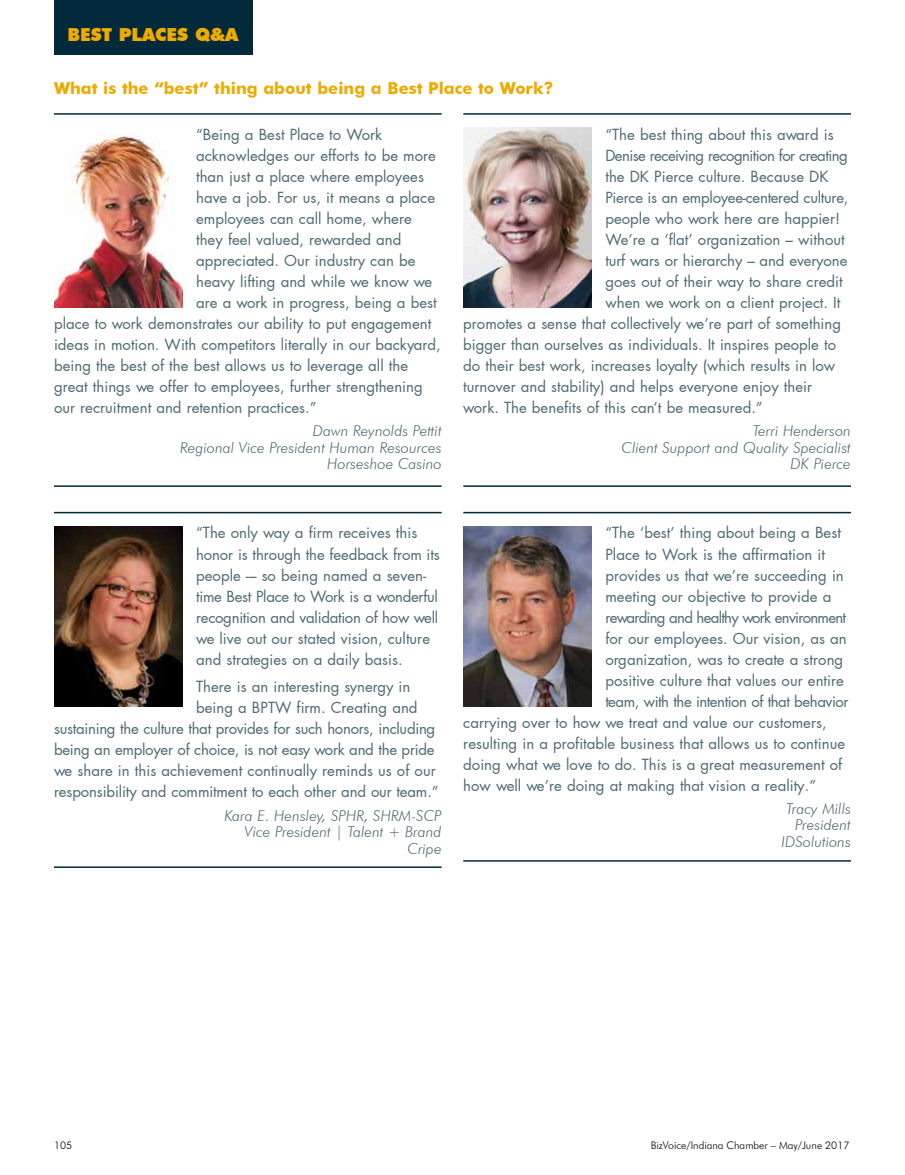
<style>
.page{position:relative;width:905px;height:1175px;background:#fff}
.page>*{position:absolute;margin:0;border:0;box-sizing:border-box;transform-origin:0 0}
.t1{font:900 18px "Futura BT";color:#edaa00}
.t2{font:700 16.5px "Futura BT";color:#edaa00}
.t3{font:15px/21px "Futura";color:#4e6a75}
.t4{font:italic 300 15px/16.5px "Futura BT";color:#4e6a75;text-align:right}
.t5{font:15px "Futura";letter-spacing:-.02em;color:#4e6a75}
.t6{font:15px "Futura";letter-spacing:-.04em;color:#4e6a75}
.t7{font:15px "Futura";letter-spacing:-.03em;color:#4e6a75}
.t8{font:15px "Futura";letter-spacing:-.05em;color:#4e6a75}
.t9{font:300 10.5px "Futura BT";color:#000}
</style>
<div class="page">
<img style="left:54px;top:134px;width:129px;height:174px">
<hr style="left:54px;top:113px;width:387px;height:2px;background:#022a3a">
<hr style="left:54px;top:485px;width:387px;height:2px;background:#022a3a">
<img style="left:463px;top:526px;width:129px;height:180px">
<hr style="left:463px;top:512px;width:387px;height:1px;background:#022a3a">
<hr style="left:463px;top:860px;width:387px;height:1px;background:#022a3a">
<img style="left:463px;top:127px;width:129px;height:181px">
<hr style="left:463px;top:113px;width:387px;height:2px;background:#022a3a">
<hr style="left:463px;top:485px;width:387px;height:2px;background:#022a3a">
<img style="left:54px;top:526px;width:129px;height:180px">
<hr style="left:54px;top:512px;width:387px;height:1px;background:#022a3a">
<hr style="left:54px;top:866px;width:387px;height:2px;background:#022a3a">
<div style="left:54px;top:0;width:198px;height:54px;background:#022a3a"></div>
<p class="t1" style="left:68px;top:23px;width:172px">BEST PLACES Q&amp;A</p>
<p class="t2" style="left:54px;top:78px;width:501px">What is the “best” thing about being a Best Place to Work?</p>
<p class="t3" style="left:196px;top:124px;width:188px">“Being a Best Place to Work</p>
<p class="t3" style="left:196px;top:145px;width:241px">acknowledges our efforts to be more</p>
<p class="t3" style="left:196px;top:166px;width:229px">than just a place where employees</p>
<p class="t3" style="left:196px;top:187px;width:240px">have a job. For us, it means a place</p>
<p class="t3" style="left:196px;top:208px;width:217px">employees can call home, where</p>
<p class="t3" style="left:196px;top:229px;width:207px">they feel valued, rewarded and</p>
<p class="t3" style="left:196px;top:250px;width:221px">appreciated. Our industry can be</p>
<p class="t3" style="left:196px;top:271px;width:238px">heavy lifting and while we know we</p>
<p class="t3" style="left:196px;top:292px;width:242px">are a work in progress, being a best</p>
<p class="t3" style="left:54px;top:313px;width:379px">place to work demonstrates our ability to put engagement</p>
<p class="t3" style="left:54px;top:334px;width:388px">ideas in motion. With competitors literally in our backyard,</p>
<p class="t3" style="left:54px;top:355px;width:355px">being the best of the best allows us to leverage all the</p>
<p class="t3" style="left:54px;top:376px;width:370px">great things we offer to employees, further strengthening</p>
<p class="t3" style="left:54px;top:397px;width:264px">our recruitment and retention practices.”</p>
<p class="t4" style="left:180px;top:422px;width:263px">Dawn Reynolds Pettit<br>Regional Vice President Human Resources<br>Horseshoe Casino</p>
<p class="t3" style="left:605px;top:124px;width:230px">“The best thing about this award is</p>
<p class="t6" style="left:605px;top:145px;width:244px">Denise receiving recognition for creating</p>
<p class="t3" style="left:605px;top:166px;width:225px">the DK Pierce culture. Because DK</p>
<p class="t5" style="left:605px;top:187px;width:244px">Pierce is an employee-centered culture,</p>
<p class="t3" style="left:605px;top:208px;width:236px">people who work here are happier!</p>
<p class="t3" style="left:605px;top:229px;width:241px">We’re a ‘flat’ organization – without</p>
<p class="t3" style="left:605px;top:250px;width:243px">turf wars or hierarchy – and everyone</p>
<p class="t3" style="left:605px;top:271px;width:239px">goes out of their way to share credit</p>
<p class="t3" style="left:605px;top:292px;width:236px">when we work on a client project. It</p>
<p class="t3" style="left:463px;top:313px;width:379px">promotes a sense that collectively we’re part of something</p>
<p class="t3" style="left:463px;top:334px;width:374px">bigger than ourselves as individuals. It inspires people to</p>
<p class="t3" style="left:463px;top:355px;width:373px">do their best work, increases loyalty (which results in low</p>
<p class="t3" style="left:463px;top:376px;width:350px">turnover and stability) and helps everyone enjoy their</p>
<p class="t3" style="left:463px;top:397px;width:301px">work. The benefits of this can’t be measured.”</p>
<p class="t4" style="left:621px;top:422px;width:231px">Terri Henderson<br>Client Support and Quality Specialist<br>DK Pierce</p>
<p class="t3" style="left:196px;top:522px;width:245px">“The only way a firm receives this honor is through the feedback from its people -– so being named a seven&shy;time Best Place to Work is a wonderful recognition and validation of how well we live out our stated vision, culture and strategies on a daily basis.</p>
<p class="t3" style="left:196px;top:676px;width:216px">There is an interesting synergy in</p>
<p class="t3" style="left:196px;top:697px;width:223px">being a BPTW firm. Creating and</p>
<p class="t5" style="left:54px;top:718px;width:383px">sustaining the culture that provides for such honors, including</p>
<p class="t5" style="left:54px;top:739px;width:382px">being an employer of choice, is not easy work and the pride</p>
<p class="t3" style="left:54px;top:760px;width:383px">we share in this achievement continually reminds us of our</p>
<p class="t3" style="left:54px;top:781px;width:386px">responsibility and commitment to each other and our team.”</p>
<p class="t4" style="left:224px;top:807px;width:219px">Kara E. Hensley, SPHR, SHRM-SCP<br>Vice President | Talent + Brand<br>Cripe</p>
<p class="t3" style="left:605px;top:522px;width:237px">“The ‘best’ thing about being a Best</p>
<p class="t3" style="left:605px;top:543px;width:221px">Place to Work is the affirmation it</p>
<p class="t3" style="left:605px;top:564px;width:240px">provides us that we’re succeeding in</p>
<p class="t3" style="left:605px;top:585px;width:227px">meeting our objective to provide a</p>
<p class="t8" style="left:605px;top:606px;width:242px">rewarding and healthy work environment</p>
<p class="t3" style="left:605px;top:627px;width:243px">for our employees. Our vision, as an</p>
<p class="t3" style="left:605px;top:648px;width:239px">organization, was to create a strong</p>
<p class="t3" style="left:605px;top:669px;width:240px">positive culture that values our entire</p>
<p class="t7" style="left:605px;top:690px;width:245px">team, with the intention of that behavior</p>
<p class="t3" style="left:463px;top:711px;width:365px">carrying over to how we treat and value our customers,</p>
<p class="t3" style="left:463px;top:732px;width:383px">resulting in a profitable business that allows us to continue</p>
<p class="t3" style="left:463px;top:753px;width:380px">doing what we love to do. This is a great measurement of</p>
<p class="t3" style="left:463px;top:774px;width:354px">how well we’re doing at making that vision a reality.”</p>
<p class="t4" style="left:781px;top:800px;width:71px">Tracy Mills<br>President<br>IDSolutions</p>
<p class="t9" style="left:54px;top:1139px;width:20px">105</p>
<p class="t9" style="left:650px;top:1139px;width:200px">BizVoice/Indiana Chamber – May/June 2017</p>
</div>
